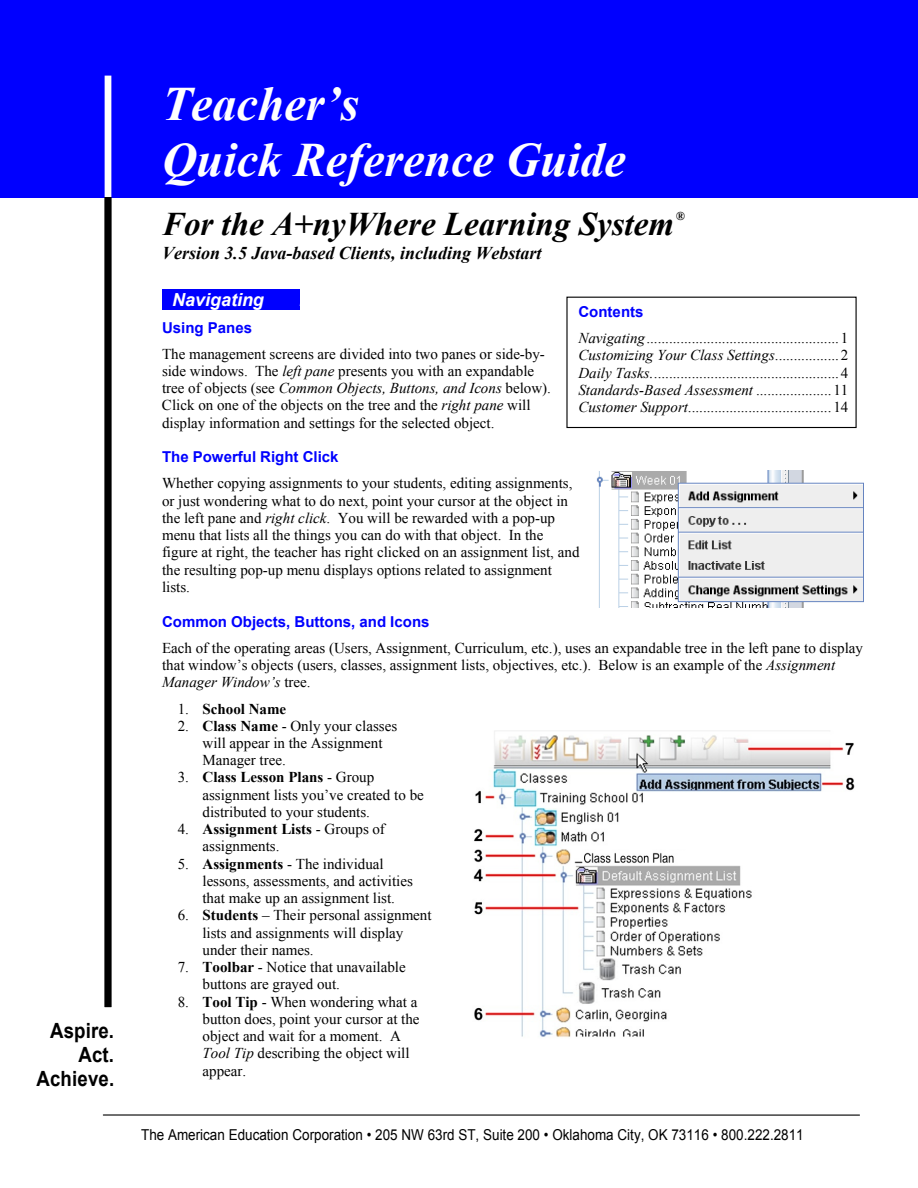
<style>
.page{position:relative;width:918px;height:1188px;background:#fff}
.page>*{position:absolute;margin:0;border:0;box-sizing:border-box;transform-origin:0 0}
.t1{font:italic 700 48px/55.2px "Times New Roman";color:#fff}
.t2{font:italic 700 33px "Times New Roman";color:#000}
.t3{font:700 21px/24.2px "Arial";letter-spacing:.01em;color:#000;text-align:right;scale:.89 1}
.t4{font:italic 700 18px "Times New Roman";color:#000}
.t5{font:italic 700 18px "Arial";color:#fff}
.t6{font:15px/17.2px "Times New Roman";color:#000}
.t7{font:15px "Arial";color:#000;scale:.9 1}
.t8{font:700 15px "Arial";color:#00f}
.t9{font:700 15px "Times New Roman";color:#000}
.t10{font:italic 700 12px "Times New Roman";color:#000}
.s1{font-style:italic}
.s2{font-weight:400}
.s3{font-weight:700}
</style>
<div class="page">
<div style="left:0;top:0;width:918px;height:197px;background:#00f"></div>
<hr style="left:103px;top:1114px;width:756px;height:2px;background:#000">
<div style="left:105px;top:76px;width:6px;height:121px;background:#fff"></div>
<div style="left:105px;top:197px;width:6px;height:810px;background:#000"></div>
<div style="left:162px;top:289px;width:137px;height:21px;background:#00f"></div>
<div style="left:566px;top:297px;width:291px;height:131px;border:1px solid #000"></div>
<img style="left:596px;top:470px;width:268px;height:138px">
<img style="left:473px;top:731px;width:382px;height:307px">
<h3 class="t3" style="left:37px;top:1018px;width:89px">Aspire.<br>Act.<br>Achieve.</h3>
<h1 class="t1" style="left:162px;top:77px;width:465px">Teacher’s<br>Quick Reference Guide</h1>
<h2 class="t2" style="left:162px;top:205px;width:514px">For the A+nyWhere Learning System</h2>
<p class="t4" style="left:162px;top:243px;width:381px">Version 3.5 Java-based Clients, including Webstart</p>
<p class="t5" style="left:172px;top:289px;width:93px">Navigating</p>
<p class="t5" style="left:299px;top:289px;width:7px">.</p>
<p class="t8" style="left:162px;top:319px;width:92px">Using Panes</p>
<p class="t6" style="left:162px;top:345px;width:391px">The management screens are divided into two panes or side-by&shy;side windows. The <span class="s1">left pane</span> presents you with an expandable tree of objects (see <span class="s1">Common Objects, Buttons, and Icons</span> below).<br>Click on one of the objects on the tree and the <span class="s1">right pane</span> will display information and settings for the selected object.</p>
<p class="t8" style="left:162px;top:449px;width:178px">The Powerful Right Click</p>
<p class="t6" style="left:162px;top:475px;width:419px">Whether copying assignments to your students, editing assignments, or just wondering what to do next, point your cursor at the object in the left pane and <span class="s1">right click</span>. You will be rewarded with a pop-up menu that lists all the things you can do with that object. In the figure at right, the teacher has right clicked on an assignment list, and the resulting pop-up menu displays options related to assignment lists.</p>
<p class="t8" style="left:162px;top:613px;width:269px">Common Objects, Buttons, and Icons</p>
<p class="t6" style="left:162px;top:639px;width:703px">Each of the operating areas (Users, Assignment, Curriculum, etc.), uses an expandable tree in the left pane to display that window’s objects (users, classes, assignment lists, objectives, etc.). Below is an example of the <span class="s1">Assignment<br>Manager Window’s</span> tree.</p>
<p class="t9" style="left:178px;top:700px;width:110px"><span class="s2">1.</span> School Name</p>
<p class="t6" style="left:203px;top:717px;width:196px;text-indent:-25px">2. <span class="s3">Class Name</span> - Only your classes will appear in the Assignment<br>Manager tree.</p>
<p class="t6" style="left:203px;top:769px;width:223px;text-indent:-25px">3. <span class="s3">Class Lesson Plans</span> - Group assignment lists you’ve created to be distributed to your students.</p>
<p class="t6" style="left:203px;top:820px;width:184px;text-indent:-25px">4. <span class="s3">Assignment Lists</span> - Groups of assignments.</p>
<p class="t6" style="left:203px;top:855px;width:212px;text-indent:-25px">5. <span class="s3">Assignments</span> - The individual lessons, assessments, and activities that make up an assignment list.</p>
<p class="t6" style="left:203px;top:907px;width:231px;text-indent:-25px">6. <span class="s3">Students</span> – Their personal assignment lists and assignments will display under their names.</p>
<p class="t6" style="left:203px;top:959px;width:205px;text-indent:-25px">7. <span class="s3">Toolbar</span> - Notice that unavailable buttons are grayed out.</p>
<p class="t6" style="left:203px;top:993px;width:219px;text-indent:-25px">8. <span class="s3">Tool Tip</span> - When wondering what a button does, point your cursor at the object and wait for a moment. A<br><span class="s1">Tool Tip</span> describing the object will appear.</p>
<p class="t10" style="left:676px;top:209px;width:10px">®</p>
<p class="t8" style="left:578px;top:304px;width:67px">Contents</p>
<p class="t6" style="left:578px;top:330px;width:271px;text-align:justify"><span class="s1">Navigating</span> ................................................... 1<br><span class="s1">Customizing Your Class Settings</span> ................. 2<br><span class="s1">Daily Tasks.</span> ................................................. 4<br><span class="s1">Standards-Based Assessment</span> .................... 11<br><span class="s1">Customer Support</span>...................................... 14</p>
<p class="t7" style="left:141px;top:1127px;width:738px">The American Education Corporation • 205 NW 63rd ST, Suite 200 • Oklahoma City, OK 73116 • 800.222.2811</p>
</div>
